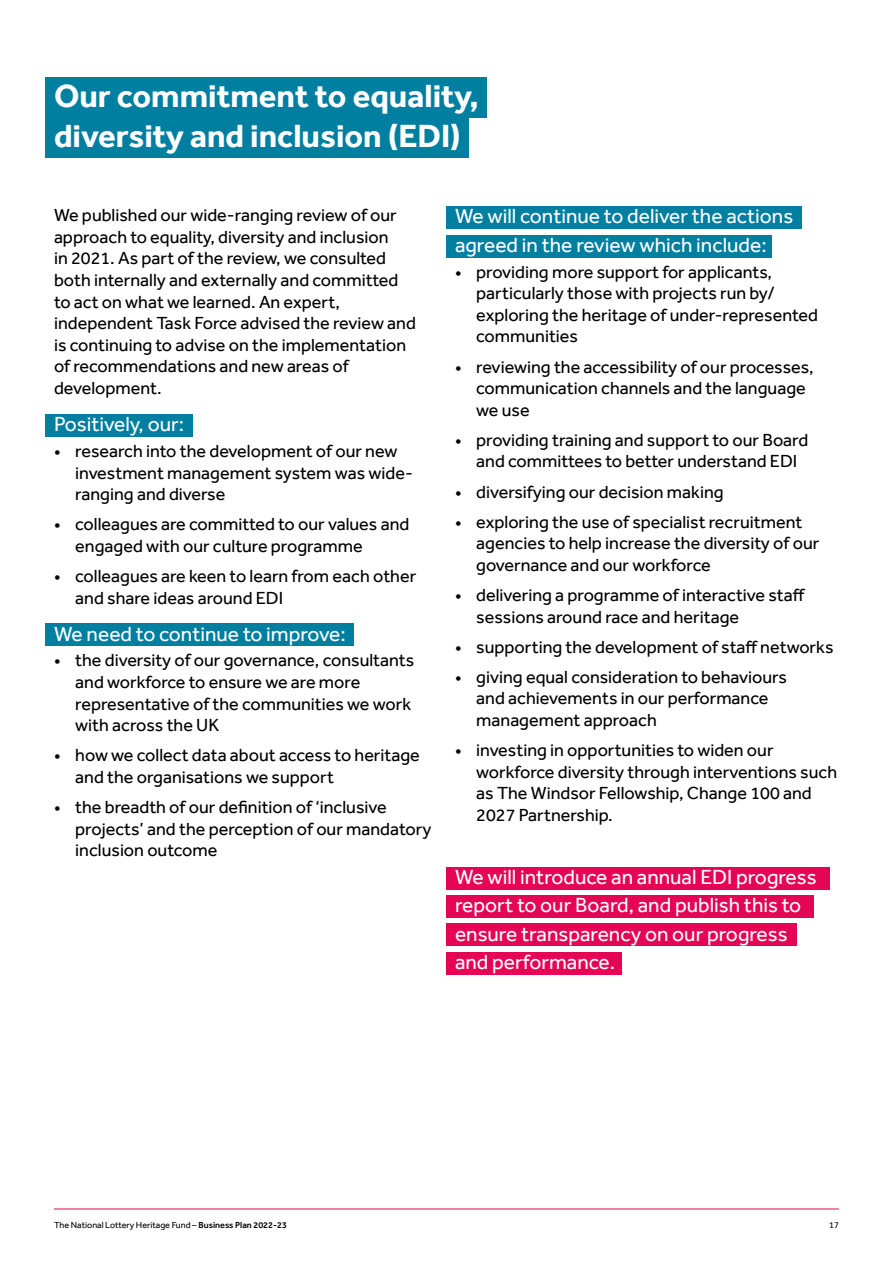
<style>
.page{position:relative;width:893px;height:1263px;background:#fff}
.page>*{position:absolute;margin:0;border:0;box-sizing:border-box;transform-origin:0 0}
.Header_2{font:700 33px/39.6px "Effra";color:#fefefe}
.Pull_out_text{font:21px/28.5px "Effra";color:#fefefe}
.Header_3{font:21px/28.5px "Effra";color:#fefefe}
.t1{font:18px/21.6px "Effra";color:#000}
.t2{font:9px "Effra";color:#000}
.s1{font-weight:500}
</style>
<div class="page">
<hr style="left:54px;top:1208px;width:785px;height:1px;background:#e60554">
<div style="left:45px;top:77px;width:442px;height:41px;background:#007fa1"></div>
<div style="left:45px;top:118px;width:424px;height:40px;background:#007fa1"></div>
<div style="left:45px;top:414px;width:148px;height:22px;background:#007fa1"></div>
<div style="left:45px;top:623px;width:309px;height:23px;background:#007fa1"></div>
<div style="left:446px;top:206px;width:355px;height:23px;background:#007fa1"></div>
<div style="left:446px;top:235px;width:326px;height:23px;background:#007fa1"></div>
<div style="left:446px;top:867px;width:384px;height:22px;background:#e60554"></div>
<div style="left:446px;top:895px;width:368px;height:23px;background:#e60554"></div>
<div style="left:446px;top:923px;width:351px;height:23px;background:#e60554"></div>
<div style="left:446px;top:952px;width:176px;height:22px;background:#e60554"></div>
<h2 class="Header_2" style="left:54px;top:76px;width:426px">Our commitment to equality, diversity and inclusion (EDI)</h2>
<p class="t1" style="left:54px;top:204px;width:363px">We published our wide-ranging review of our approach to equality, diversity and inclusion<br>in 2021. As part of the review, we consulted both internally and externally and committed to act on what we learned. An expert, independent Task Force advised the review and is continuing to advise on the implementation of recommendations and new areas of development.</p>
<h3 class="Header_3" style="left:54px;top:410px;width:132px">Positively, our:</h3>
<p class="t1" style="left:75px;top:440px;width:339px;text-indent:-21px">• research into the development of our new investment management system was wide&shy;ranging and diverse</p>
<p class="t1" style="left:75px;top:513px;width:336px;text-indent:-21px">• colleagues are committed to our values and engaged with our culture programme</p>
<p class="t1" style="left:75px;top:565px;width:342px;text-indent:-21px">• colleagues are keen to learn from each other and share ideas around EDI</p>
<h3 class="Header_3" style="left:54px;top:619px;width:293px">We need to continue to improve:</h3>
<p class="t1" style="left:75px;top:649px;width:341px;text-indent:-21px">• the diversity of our governance, consultants and workforce to ensure we are more representative of the communities we work with across the UK</p>
<p class="t1" style="left:75px;top:744px;width:346px;text-indent:-21px">• how we collect data about access to heritage and the organisations we support</p>
<p class="t1" style="left:75px;top:796px;width:358px;text-indent:-21px">• the breadth of our definition of ‘inclusive projects’ and the perception of our mandatory inclusion outcome</p>
<h3 class="Header_3" style="left:455px;top:202px;width:340px">We will continue to deliver the actions agreed in the review which include:</h3>
<p class="t1" style="left:476px;top:261px;width:343px;text-indent:-21px">• providing more support for applicants, particularly those with projects run by/ exploring the heritage of under-represented communities</p>
<p class="t1" style="left:476px;top:355px;width:339px;text-indent:-21px">• reviewing the accessibility of our processes, communication channels and the language we use</p>
<p class="t1" style="left:455px;top:429px;width:355px;text-align:center">• providing training and support to our Board and committees to better understand EDI</p>
<p class="t1" style="left:455px;top:480px;width:270px">• diversifying our decision making</p>
<p class="t1" style="left:476px;top:511px;width:345px;text-indent:-21px">• exploring the use of specialist recruitment agencies to help increase the diversity of our governance and our workforce</p>
<p class="t1" style="left:476px;top:584px;width:331px;text-indent:-21px">• delivering a programme of interactive staff sessions around race and heritage</p>
<p class="t1" style="left:455px;top:636px;width:380px">• supporting the development of staff networks</p>
<p class="t1" style="left:476px;top:666px;width:312px;text-indent:-21px">• giving equal consideration to behaviours and achievements in our performance management approach</p>
<p class="t1" style="left:476px;top:739px;width:362px;text-indent:-21px">• investing in opportunities to widen our workforce diversity through interventions such as The Windsor Fellowship, Change 100 and 2027 Partnership.</p>
<p class="Pull_out_text" style="left:455px;top:862px;width:363px">We will introduce an annual EDI progress report to our Board, and publish this to ensure transparency on our progress and performance.</p>
<p class="t2" style="left:54px;top:1219px;width:234px">The National Lottery Heritage Fund – <span class="s1">Business Plan 2022-23</span></p>
<p class="t2" style="left:829px;top:1219px;width:11px">17</p>
</div>
